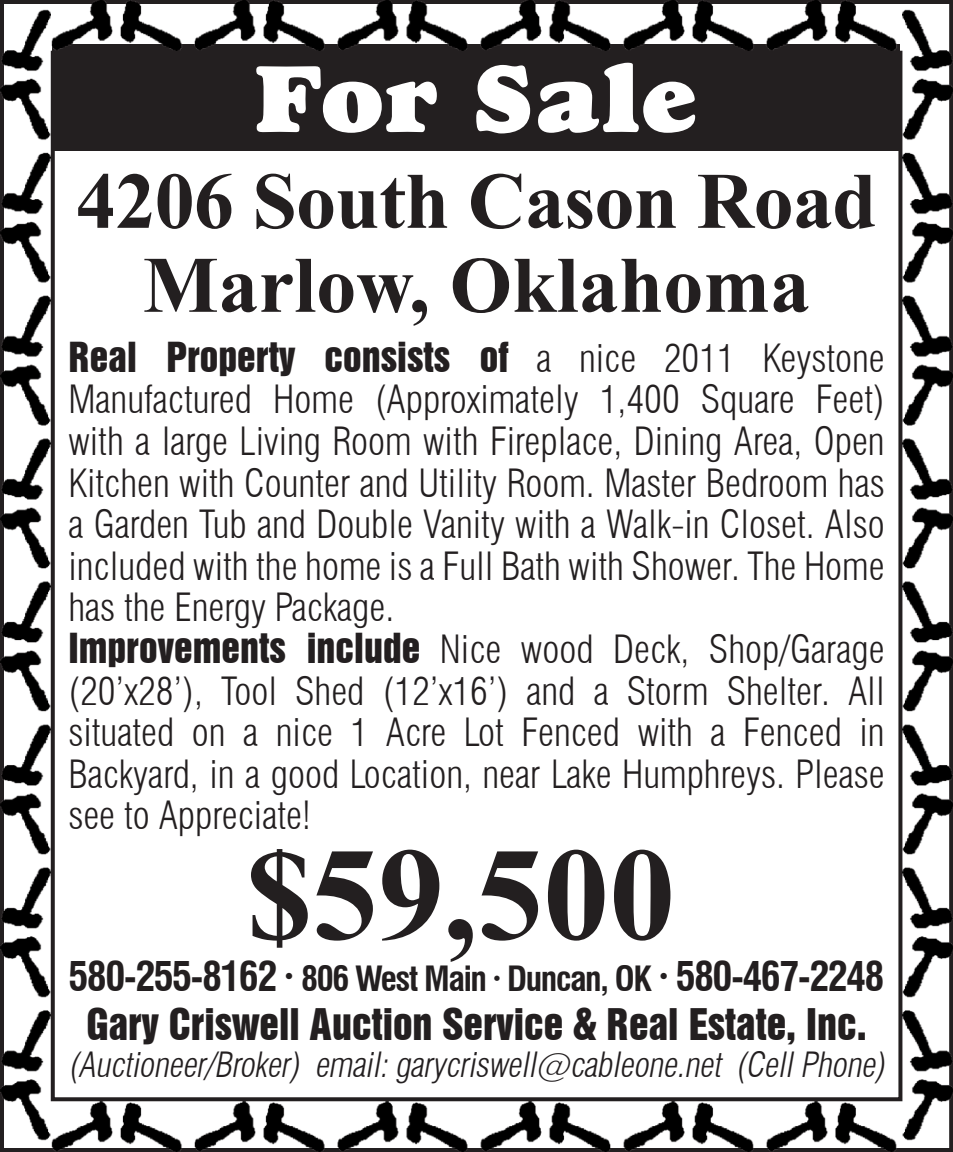
<style>
.page{position:relative;width:953px;height:1152px;background:#fff}
.page>*{position:absolute;margin:0;border:0;box-sizing:border-box;transform-origin:0 0}
.t1{font:700 132px "Times New Roman";color:#231f20}
.t2{font:96px "Goudy Std Heavyface";color:#fff;scale:1.08 1}
.t3{font:700 80px "Times New Roman";letter-spacing:-.01em;color:#231f20}
.t4{font:700 condensed 40px "Swiss 721 BT";letter-spacing:-.04em;color:#231f20}
.t5{font:40px "Swiss 921 BT Regular A";color:#231f20}
.t6{font:300 condensed 38px/41.6px "Swiss 721 BT";color:#231f20;text-align:justify}
.t7{font:italic 300 condensed 34px "Swiss 721 BT";color:#231f20}
.s1{font-family:"Swiss 921 BT Regular A";font-weight:400;font-stretch:normal}
.s2{font-size:34px}
</style>
<div class="page">
<div style="left:52px;top:44px;width:847px;height:106px;background:#231f20"></div>
<div style="left:51px;top:51px;width:851px;height:1050px;border:4px solid #231f20"></div>
<img style="left:0;top:7px;width:51px;height:706px">
<img style="left:0;top:713px;width:51px;height:439px">
<img style="left:902px;top:717px;width:50px;height:435px">
<img style="left:902px;top:7px;width:50px;height:710px">
<img style="left:46px;top:0;width:861px;height:51px">
<img style="left:46px;top:1101px;width:861px;height:51px">
<p class="t2" style="left:253px;top:40px;width:413px">For Sale</p>
<p class="t3" style="left:76px;top:146px;width:801px">4206 South Cason Road</p>
<p class="t3" style="left:143px;top:230px;width:668px">Marlow, Oklahoma</p>
<p class="t6" style="left:68px;top:337px;width:817px"><span class="s1">Real Property consists of</span> a nice 2011 Keystone Manufactured Home (Approximately 1,400 Square Feet) with a large Living Room with Fireplace, Dining Area, Open Kitchen with Counter and Utility Room. Master Bedroom has a Garden Tub and Double Vanity with a Walk-in Closet. Also included with the home is a Full Bath with Shower. The Home has the Energy Package.</p>
<p class="t6" style="left:68px;top:628px;width:817px"><span class="s1">Improvements include</span> Nice wood Deck, Shop/Garage (20’x28’), Tool Shed (12’x16’) and a Storm Shelter. All situated on a nice 1 Acre Lot Fenced with a Fenced in Backyard, in a good Location, near Lake Humphreys. Please see to Appreciate!</p>
<p class="t1" style="left:246px;top:803px;width:431px">$59,500</p>
<p class="t4" style="left:69px;top:953px;width:817px">580-255-8162 · <span class="s2">806 West Main · Duncan, OK</span> · 580-467-2248</p>
<p class="t5" style="left:86px;top:998px;width:781px">Gary Criswell Auction Service &amp; Real Estate, Inc.</p>
<p class="t7" style="left:68px;top:1044px;width:825px">(Auctioneer/Broker) email:garycriswell@cableone.net (CellPhone)</p>
</div>
